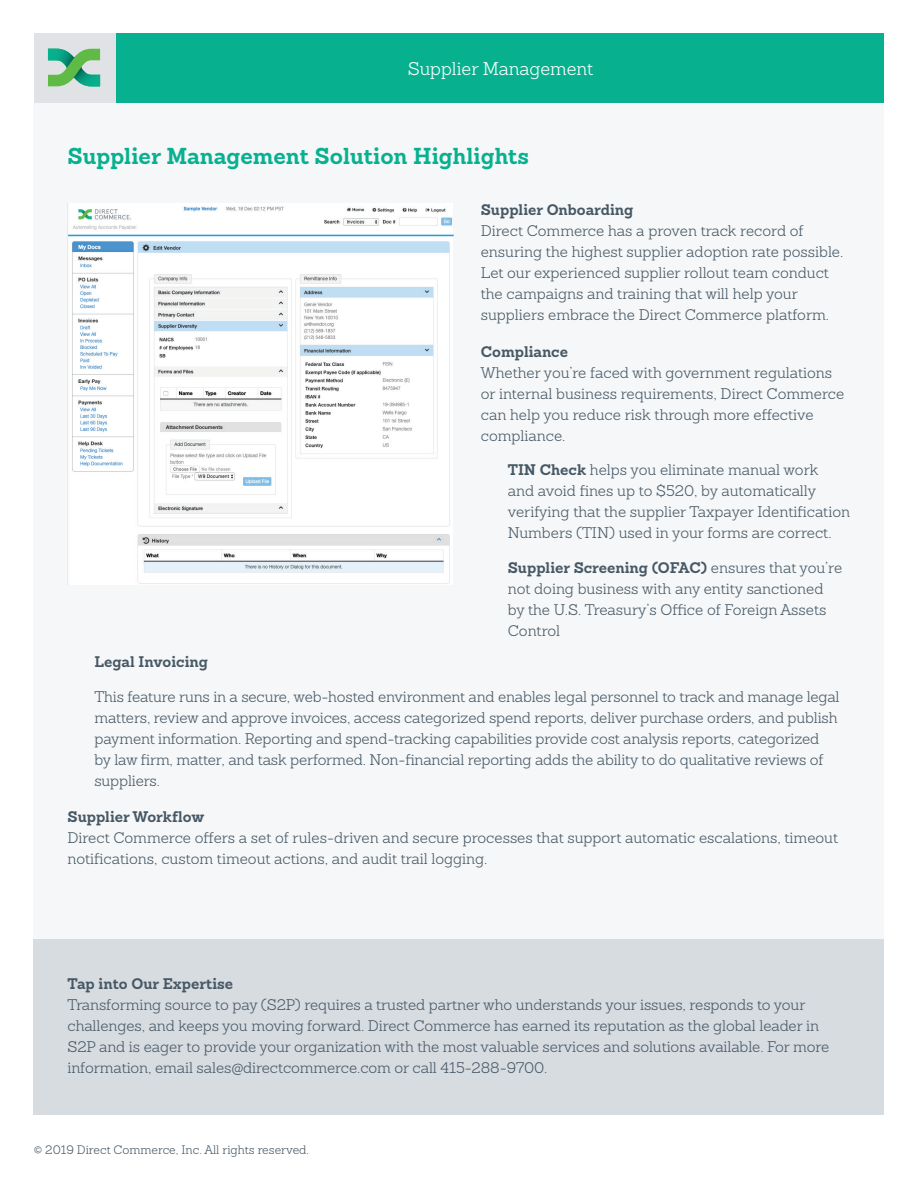
<style>
.page{position:relative;width:918px;height:1188px;background:#fff}
.page>*{position:absolute;margin:0;border:0;box-sizing:border-box;transform-origin:0 0}
.t1{font:700 22.5px "Sanchez";color:#07b18f}
.t2{font:300 18px "Sanchez";color:#fff}
.t3{font:300 15px/21px "Sanchez";letter-spacing:-.005em;color:#475865}
.t4{font:700 15px "Sanchez";color:#475865}
.t5{font:300 12px "Sanchez";color:#475865}
.s1{font-weight:700}
</style>
<div class="page">
<div style="left:34px;top:103px;width:850px;height:1012px;background:#f5f7f8"></div>
<div style="left:34px;top:34px;width:83px;height:69px;background:#e0e2e6"></div>
<svg style="left:48px;top:49px;width:52px;height:37px"></svg>
<div style="left:34px;top:940px;width:850px;height:175px;background:#d7dce1"></div>
<div style="left:117px;top:34px;width:767px;height:69px;background:#07b18f"></div>
<img style="left:68px;top:206px;width:386px;height:378px">
<p class="t2" style="left:408px;top:58px;width:187px">Supplier Management</p>
<h1 class="t1" style="left:68px;top:141px;width:463px">Supplier Management Solution Highlights</h1>
<p class="t4" style="left:481px;top:199px;width:154px">Supplier Onboarding</p>
<p class="t3" style="left:481px;top:220px;width:364px">Direct Commerce has a proven track record of ensuring the highest supplier adoption rate possible.<br>Let our experienced supplier rollout team conduct the campaigns and training that will help your suppliers embrace the Direct Commerce platform.</p>
<p class="t4" style="left:481px;top:341px;width:89px">Compliance</p>
<p class="t3" style="left:481px;top:362px;width:365px">Whether you’re faced with government regulations or internal business requirements, Direct Commerce can help you reduce risk through more effective compliance.</p>
<p class="t3" style="left:508px;top:459px;width:344px"><span class="s1">TIN Check</span> helps you eliminate manual work<br>and avoid fines up to $520, by automatically verifying that the supplier Taxpayer Identification Numbers (TIN) used in your forms are correct.</p>
<p class="t3" style="left:508px;top:557px;width:336px"><span class="s1">Supplier Screening (OFAC)</span> ensures that you’re not doing business with any entity sanctioned by the U.S. Treasury’s Office of Foreign Assets Control</p>
<p class="t4" style="left:94px;top:652px;width:115px">Legal Invoicing</p>
<p class="t3" style="left:94px;top:686px;width:747px">This feature runs in a secure, web-hosted environment and enables legal personnel to track and manage legal matters, review and approve invoices, access categorized spend reports, deliver purchase orders, and publish payment information. Reporting and spend-tracking capabilities provide cost analysis reports, categorized by law firm, matter, and task performed. Non-financial reporting adds the ability to do qualitative reviews of suppliers.</p>
<p class="t4" style="left:67px;top:807px;width:138px">Supplier Workflow</p>
<p class="t3" style="left:67px;top:828px;width:772px">Direct Commerce offers a set of rules-driven and secure processes that support automatic escalations, timeout notifications, custom timeout actions, and audit trail logging.</p>
<p class="t4" style="left:68px;top:973px;width:167px">Tap into Our Expertise</p>
<p class="t3" style="left:68px;top:994px;width:764px">Transforming source to pay (S2P) requires a trusted partner who understands your issues, responds to your challenges, and keeps you moving forward. Direct Commerce has earned its reputation as the global leader in S2P and is eager to provide your organization with the most valuable services and solutions available. For more information, email sales@directcommerce.com or call 415-288-9700.</p>
<p class="t5" style="left:34px;top:1142px;width:277px">© 2019 Direct Commerce, Inc. All rights reserved.</p>
</div>
